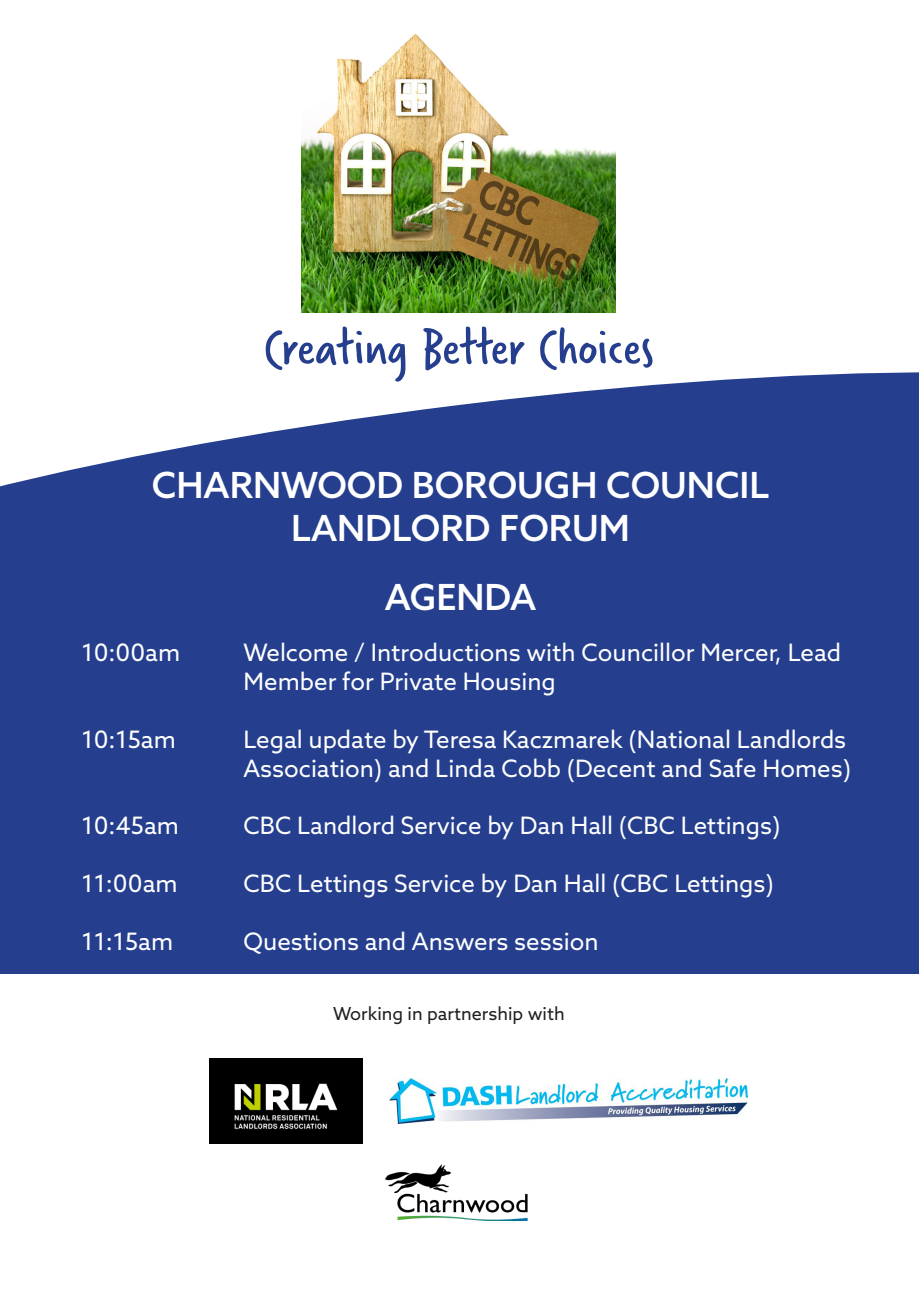
<style>
.page{position:relative;width:919px;height:1289px;background:#fff}
.page>*{position:absolute;margin:0;border:0;box-sizing:border-box;transform-origin:0 0}
.t1{font:54px "Verveine";color:#253f8e}
.t2{font:500 36px "Azo Sans";color:#fff}
.t3{font:24px/28.8px "Azo Sans";color:#fff}
.t4{font:18px "Azo Sans";color:#231f20}
</style>
<div class="page">
<img style="left:302px;top:33px;width:313px;height:280px">
<svg style="left:0;top:372px;width:918px;height:151px;fill:#253f8e"></svg>
<div style="left:0;top:523px;width:918px;height:451px;background:#253f8e"></div>
<img style="left:389px;top:1078px;width:358px;height:45px">
<img style="left:210px;top:1058px;width:152px;height:85px">
<img style="left:385px;top:1164px;width:143px;height:56px">
<p class="t1" style="left:264px;top:310px;width:391px">Creating Better Choices</p>
<p class="t2" style="left:152px;top:461px;width:619px">CHARNWOOD BOROUGH COUNCIL</p>
<p class="t2" style="left:291px;top:504px;width:340px">LANDLORD FORUM</p>
<p class="t2" style="left:385px;top:573px;width:153px">AGENDA</p>
<p class="t3" style="left:81px;top:638px;width:100px">10:00am</p>
<p class="t3" style="left:243px;top:638px;width:599px">Welcome / Introductions with Councillor Mercer, Lead<br>Member for Private Housing</p>
<p class="t3" style="left:81px;top:724px;width:96px">10:15am</p>
<p class="t3" style="left:243px;top:724px;width:609px">Legal update by Teresa Kaczmarek (National Landlords<br>Association) and Linda Cobb (Decent and Safe Homes)</p>
<p class="t3" style="left:81px;top:811px;width:99px">10:45am</p>
<p class="t3" style="left:243px;top:811px;width:538px">CBC Landlord Service by Dan Hall (CBC Lettings)</p>
<p class="t3" style="left:81px;top:868px;width:98px">11:00am</p>
<p class="t3" style="left:243px;top:868px;width:531px">CBC Lettings Service by Dan Hall (CBC Lettings)</p>
<p class="t3" style="left:81px;top:926px;width:93px">11:15am</p>
<p class="t3" style="left:243px;top:926px;width:356px">Questions and Answers session</p>
<p class="t4" style="left:333px;top:1002px;width:233px">Working in partnership with</p>
</div>
